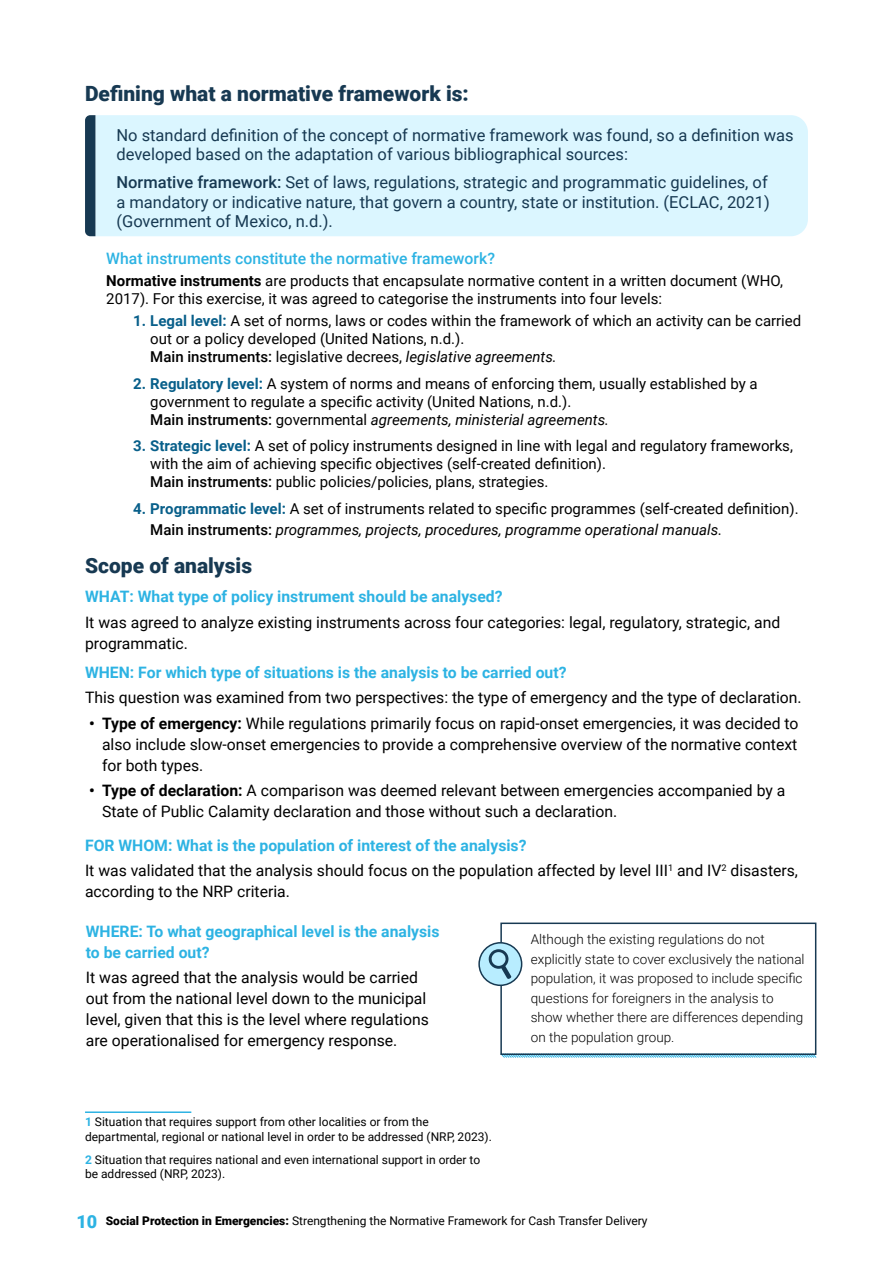
<style>
.page{position:relative;width:893px;height:1263px;background:#fff}
.page>*{position:absolute;margin:0;border:0;box-sizing:border-box;transform-origin:0 0}
.t1{font:900 21px "Roboto";color:#173952}
.t2{font:16.5px/19.5px "Roboto";color:#173952}
.t3{font:15.75px/21px "Roboto";color:#000}
.t4{font:700 15.75px/21px "Roboto";color:#2db3e3}
.t5{font:500 15.75px "Roboto";color:#2db3e3}
.t6{font:15px/18px "Roboto";color:#000}
.t7{font:300 13.5px/19.5px "Roboto";color:#000}
.t8{font:12px/14.4px "Roboto";color:#000}
.s1{font-weight:500}
.s2{font-weight:700}
.s3{font-weight:700;color:#085f8a}
.s4{font-style:italic}
.s5{font-weight:700;color:#2db3e3}
.s6{font-weight:900;font-size:18px;color:#2db3e3}
.s7{font-weight:900}
</style>
<div class="page">
<div style="left:95px;top:115px;width:713px;height:121px;background:#dbf6ff"></div>
<svg style="left:501px;top:1052px;width:316px;height:6px"></svg>
<div style="left:500px;top:922px;width:316px;height:133px;border:2px solid #173952"></div>
<div style="left:479px;top:943px;width:43px;height:42px;background:#b8edff;border-radius:50%"></div>
<div style="left:478px;top:942px;width:44px;height:44px;border:2px solid #173952;border-radius:50%"></div>
<svg style="left:489px;top:949px;width:22px;height:30px"></svg>
<hr style="left:85px;top:1111px;width:106px;height:2px;background:#2db3e3">
<svg style="left:85px;top:115px;width:10px;height:121px"></svg>
<h1 class="t1" style="left:85px;top:79px;width:385px">Defining what a normative framework is:</h1>
<p class="t2" style="left:116px;top:124px;width:679px">No standard definition of the concept of normative framework was found, so a definition was developed based on the adaptation of various bibliographical sources:</p>
<p class="t2" style="left:116px;top:172px;width:655px"><span class="s1">Normative framework:</span> Set of laws, regulations, strategic and programmatic guidelines, of a mandatory or indicative nature, that govern a country, state or institution. (ECLAC, 2021) (Government of Mexico, n.d.).</p>
<p class="t5" style="left:106px;top:247px;width:390px">What instruments constitute the normative framework?</p>
<p class="t6" style="left:106px;top:271px;width:678px"><span class="s2">Normative instruments</span> are products that encapsulate normative content in a written document (WHO,<br>2017). For this exercise, it was agreed to categorise the instruments into four levels:</p>
<p class="t6" style="left:150px;top:311px;width:652px;text-indent:-17px"><span class="s3">1. Legal level:</span> A set of norms, laws or codes within the framework of which an activity can be carried out or a policy developed (United Nations, n.d.).<br><span class="s1">Main instruments:</span> legislative decrees, <span class="s4">legislative agreements.</span></p>
<p class="t6" style="left:150px;top:374px;width:609px;text-indent:-17px"><span class="s3">2. Regulatory level:</span> A system of norms and means of enforcing them, usually established by a government to regulate a specific activity (United Nations, n.d.).<br><span class="s1">Main instruments:</span> governmental <span class="s4">agreements, ministerial agreements.</span></p>
<p class="t6" style="left:150px;top:436px;width:644px;text-indent:-17px"><span class="s3">3. Strategic level:</span> A set of policy instruments designed in line with legal and regulatory frameworks, with the aim of achieving specific objectives (self-created definition).<br><span class="s1">Main instruments:</span> public policies/policies, plans, strategies.</p>
<p class="t6" style="left:150px;top:497px;width:650px;line-height:21px;text-indent:-17px"><span class="s3">4. Programmatic level:</span> A set of instruments related to specific programmes (self-created definition).<br><span class="s1">Main instruments:</span> <span class="s4">programmes, projects, procedures, programme operational manuals.</span></p>
<h1 class="t1" style="left:85px;top:551px;width:169px">Scope of analysis</h1>
<p class="t4" style="left:85px;top:586px;width:419px">WHAT: What type of policy instrument should be analysed?</p>
<p class="t3" style="left:85px;top:611px;width:697px">It was agreed to analyze existing instruments across four categories: legal, regulatory, strategic, and programmatic.</p>
<p class="t4" style="left:85px;top:661px;width:483px">WHEN: For which type of situations is the analysis to be carried out?</p>
<p class="t3" style="left:85px;top:687px;width:718px">This question was examined from two perspectives: the type of emergency and the type of declaration.</p>
<p class="t3" style="left:102px;top:712px;width:698px;text-align:justify;text-indent:-13px"><span class="s2">• Type of emergency:</span> While regulations primarily focus on rapid-onset emergencies, it was decided to also include slow-onset emergencies to provide a comprehensive overview of the normative context for both types.</p>
<p class="t3" style="left:102px;top:779px;width:685px;text-indent:-13px"><span class="s2">• Type of declaration:</span> A comparison was deemed relevant between emergencies accompanied by a<br>State of Public Calamity declaration and those without such a declaration.</p>
<p class="t3" style="left:85px;top:832px;width:714px;line-height:25.2px"><span class="s5">FOR WHOM: What is the population of interest of the analysis?<br></span>It was validated that the analysis should focus on the population affected by level III<sup>1</sup> and IV<sup>2</sup> disasters,</p>
<p class="t3" style="left:85px;top:880px;width:206px">according to the NRP criteria.</p>
<p class="t7" style="left:531px;top:929px;width:275px">Although the existing regulations do not explicitly state to cover exclusively the national population, it was proposed to include specific questions for foreigners in the analysis to show whether there are differences depending on the population group.</p>
<p class="t4" style="left:86px;top:920px;width:355px">WHERE: To what geographical level is the analysis to be carried out?</p>
<p class="t3" style="left:86px;top:966px;width:345px">It was agreed that the analysis would be carried out from the national level down to the municipal level, given that this is the level where regulations are operationalised for emergency response.</p>
<p class="t8" style="left:85px;top:1114px;width:408px"><span class="s5">1</span> Situation that requires support from other localities or from the departmental, regional or national level in order to be addressed (NRP, 2023).</p>
<p class="t8" style="left:85px;top:1151px;width:397px"><span class="s5">2</span> Situation that requires national and even international support in order to be addressed (NRP, 2023).</p>
<p class="t8" style="left:76px;top:1213px;width:573px"><span class="s6">10</span> <span class="s7">Social Protection in Emergencies:</span> Strengthening the Normative Framework for Cash Transfer Delivery</p>
</div>
